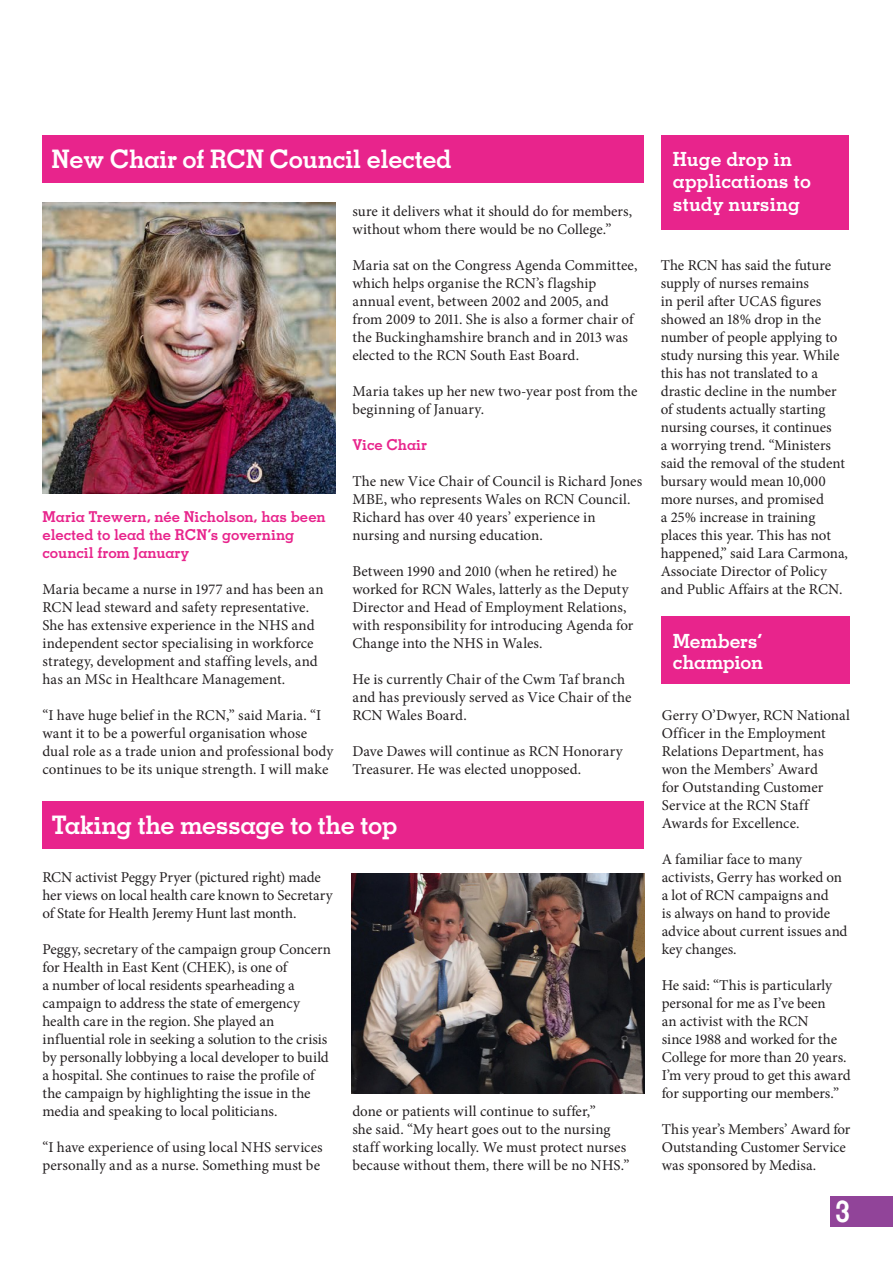
<style>
.page{position:relative;width:893px;height:1263px;background:#fff}
.page>*{position:absolute;margin:0;border:0;box-sizing:border-box;transform-origin:0 0}
.t1{font:700 30px "Memphis LT Std";color:#fff}
.t2{font:700 25.5px "Memphis LT Std";letter-spacing:-.02em;color:#fff}
.t3{font:700 19.5px/22.5px "Memphis LT Std";color:#fff}
.t4{font:15px/18px "Minion Pro";color:#231f20}
.t5{font:700 15px/18px "Memphis LT Std";letter-spacing:-.005em;color:#e8248c}
</style>
<div class="page">
<div style="left:831px;top:1196px;width:62px;height:30px;background:#914499"></div>
<div style="left:661px;top:617px;width:189px;height:67px;background:#e8248c"></div>
<div style="left:43px;top:135px;width:601px;height:48px;background:#e8248c"></div>
<div style="left:43px;top:801px;width:601px;height:48px;background:#e8248c"></div>
<div style="left:661px;top:135px;width:188px;height:95px;background:#e8248c"></div>
<img style="left:42px;top:202px;width:294px;height:291px">
<img style="left:352px;top:874px;width:292px;height:220px">
<h2 class="t2" style="left:52px;top:142px;width:401px">New Chair of RCN Council elected</h2>
<p class="t5" style="left:43px;top:507px;width:285px">Maria Trewern, née Nicholson, has been elected to lead the RCN’s governing council from January</p>
<p class="t4" style="left:43px;top:580px;width:283px">Maria became a nurse in 1977 and has been an RCN lead steward and safety representative.<br>She has extensive experience in the NHS and independent sector specialising in workforce strategy, development and staffing levels, and has an MSc in Healthcare Management.</p>
<p class="t4" style="left:43px;top:706px;width:292px">“I have huge belief in the RCN,” said Maria. “I want it to be a powerful organisation whose dual role as a trade union and professional body continues to be its unique strength. I will make</p>
<p class="t4" style="left:352px;top:202px;width:281px">sure it delivers what it should do for members, without whom there would be no College.”</p>
<p class="t4" style="left:352px;top:256px;width:287px">Maria sat on the Congress Agenda Committee, which helps organise the RCN’s flagship annual event, between 2002 and 2005, and from 2009 to 2011. She is also a former chair of the Buckinghamshire branch and in 2013 was elected to the RCN South East Board.</p>
<p class="t4" style="left:352px;top:382px;width:287px">Maria takes up her new two-year post from the beginning of January.</p>
<p class="t5" style="left:352px;top:435px;width:76px">Vice Chair</p>
<p class="t4" style="left:352px;top:472px;width:291px">The new Vice Chair of Council is Richard Jones MBE, who represents Wales on RCN Council.<br>Richard has over 40 years’ experience in nursing and nursing education.</p>
<p class="t4" style="left:352px;top:562px;width:283px">Between 1990 and 2010 (when he retired) he worked for RCN Wales, latterly as the Deputy Director and Head of Employment Relations, with responsibility for introducing Agenda for Change into the NHS in Wales.</p>
<p class="t4" style="left:352px;top:670px;width:281px">He is currently Chair of the Cwm Taf branch and has previously served as Vice Chair of the<br>RCN Wales Board.</p>
<p class="t4" style="left:352px;top:742px;width:272px">Dave Dawes will continue as RCN Honorary<br>Treasurer. He was elected unopposed.</p>
<h2 class="t2" style="left:52px;top:809px;width:347px">Taking the message to the top</h2>
<p class="t4" style="left:43px;top:868px;width:292px">RCN activist Peggy Pryer (pictured right) made her views on local health care known to Secretary of State for Health Jeremy Hunt last month.</p>
<p class="t4" style="left:43px;top:940px;width:290px">Peggy, secretary of the campaign group Concern for Health in East Kent (CHEK), is one of<br>a number of local residents spearheading a campaign to address the state of emergency health care in the region. She played an influential role in seeking a solution to the crisis by personally lobbying a local developer to build a hospital. She continues to raise the profile of the campaign by highlighting the issue in the media and speaking to local politicians.</p>
<p class="t4" style="left:43px;top:1138px;width:282px">“I have experience of using local NHS services personally and as a nurse. Something must be</p>
<p class="t4" style="left:352px;top:1102px;width:279px">done or patients will continue to suffer,”<br>she said. “My heart goes out to the nursing staff working locally. We must protect nurses because without them, there will be no NHS.”</p>
<h3 class="t3" style="left:673px;top:148px;width:140px">Huge drop in applications to study nursing</h3>
<p class="t4" style="left:661px;top:256px;width:189px">The RCN has said the future supply of nurses remains<br>in peril after UCAS figures showed an 18% drop in the number of people applying to study nursing this year. While this has not translated to a drastic decline in the number of students actually starting nursing courses, it continues<br>a worrying trend. “Ministers said the removal of the student bursary would mean 10,000 more nurses, and promised<br>a 25% increase in training places this year. This has not happened,” said Lara Carmona,<br>Associate Director of Policy and Public Affairs at the RCN.</p>
<h3 class="t3" style="left:673px;top:631px;width:92px;line-height:21px">Members’ champion</h3>
<p class="t4" style="left:662px;top:706px;width:190px">Gerry O’Dwyer, RCN National<br>Officer in the Employment<br>Relations Department, has won the Members’ Award<br>for Outstanding Customer<br>Service at the RCN Staff<br>Awards for Excellence.</p>
<p class="t4" style="left:662px;top:850px;width:187px">A familiar face to many activists, Gerry has worked on a lot of RCN campaigns and<br>is always on hand to provide advice about current issues and key changes.</p>
<p class="t4" style="left:662px;top:976px;width:190px">He said: “This is particularly personal for me as I’ve been<br>an activist with the RCN<br>since 1988 and worked for the<br>College for more than 20 years.<br>I’m very proud to get this award for supporting our members.”</p>
<p class="t4" style="left:662px;top:1120px;width:190px">This year’s Members’ Award for<br>Outstanding Customer Service was sponsored by Medisa.</p>
<h1 class="t1" style="left:835px;top:1193px;width:16px">3</h1>
</div>
